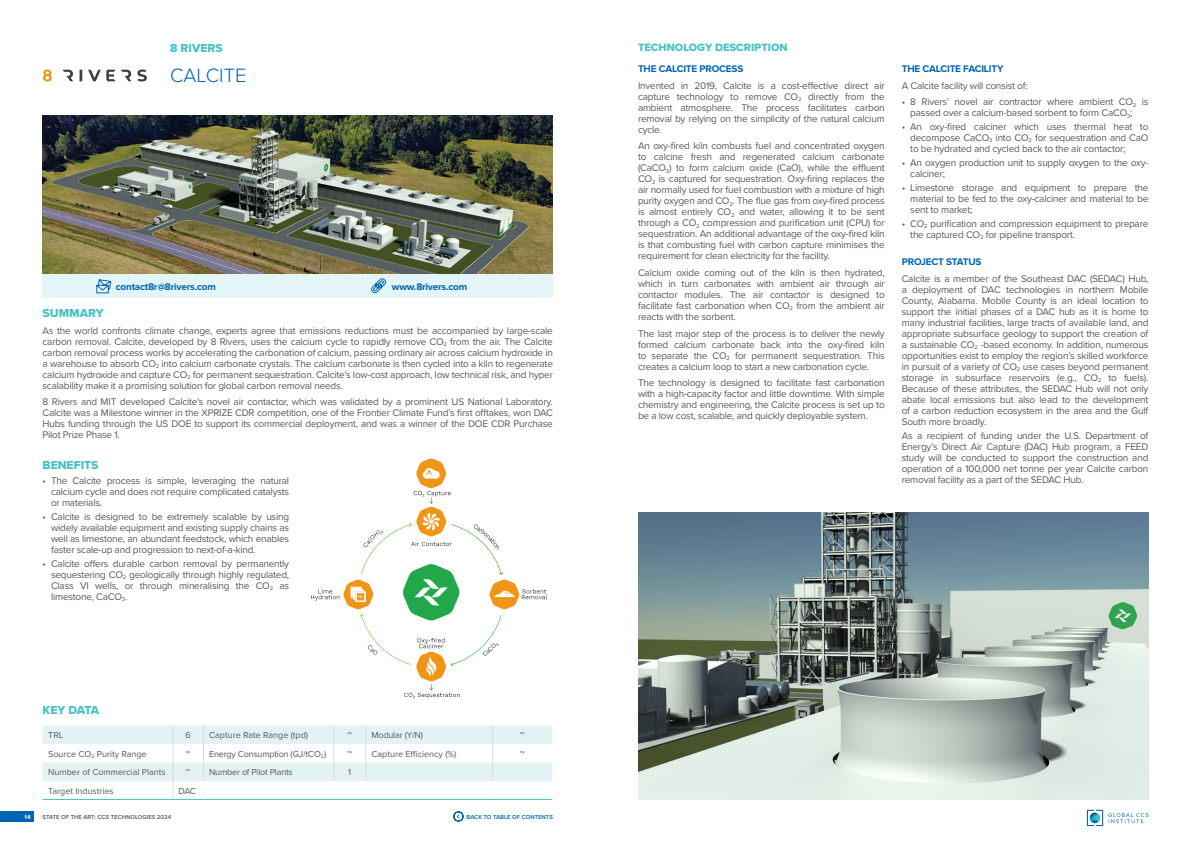
<style>
.page{position:relative;width:1191px;height:842px;background:#fff}
.page>*{position:absolute;margin:0;border:0;box-sizing:border-box;transform-origin:0 0}
.t1{font:300 20px "Proxima Nova";color:#0064b0}
.t2{font:12px "Proxima Nova Extrabld";color:#47c2c4}
.t3{font:11px "Proxima Nova Extrabld";color:#47c2c4}
.t4{font:10px/11px "Proxima Nova";letter-spacing:-.02em;color:#58595b;text-align:justify}
.t5{font:700 10px "Proxima Nova";letter-spacing:-.02em;color:#0064b0}
.t6{font:9px "Proxima Nova";color:#58595b}
.t7{font:9px "Proxima Nova";letter-spacing:-.02em;color:#58595b}
.t8{font:600 6px "Proxima Nova";color:#58595b}
.t9{font:600 6px "Proxima Nova";color:#0064b0}
.t10{font:700 6px "Proxima Nova";color:#fff}
</style>
<div class="page">
<div style="left:0;top:812px;width:34px;height:10px;background:#0064b0"></div>
<svg style="left:1087px;top:810px;width:61px;height:16px"></svg>
<svg style="left:453px;top:811px;width:10px;height:10px"></svg>
<img style="left:43px;top:116px;width:510px;height:158px">
<div style="left:43px;top:274px;width:510px;height:24px;background:#e3f5f6"></div>
<svg style="left:96px;top:279px;width:16px;height:15px"></svg>
<svg style="left:371px;top:278px;width:15px;height:16px"></svg>
<hr style="left:43px;top:799px;width:130px;height:1px;background:#47c2c4">
<hr style="left:173px;top:799px;width:30px;height:1px;background:#47c2c4">
<hr style="left:203px;top:799px;width:131px;height:1px;background:#47c2c4">
<hr style="left:334px;top:799px;width:32px;height:1px;background:#47c2c4">
<hr style="left:366px;top:799px;width:127px;height:1px;background:#47c2c4">
<hr style="left:493px;top:799px;width:59px;height:1px;background:#47c2c4">
<svg style="left:43px;top:726px;width:509px;height:73px"></svg>
<svg style="left:43px;top:69px;width:9px;height:12px"></svg>
<svg style="left:63px;top:70px;width:10px;height:11px"></svg>
<svg style="left:121px;top:70px;width:10px;height:11px"></svg>
<svg style="left:80px;top:70px;width:2px;height:11px"></svg>
<svg style="left:137px;top:69px;width:10px;height:12px"></svg>
<svg style="left:88px;top:70px;width:27px;height:11px"></svg>
<svg style="left:311px;top:458px;width:236px;height:240px"></svg>
<img style="left:638px;top:512px;width:510px;height:287px">
<p class="t2" style="left:170px;top:39px;width:54px">8 RIVERS</p>
<h1 class="t1" style="left:170px;top:60px;width:78px">CALCITE</h1>
<p class="t2" style="left:43px;top:304px;width:63px">SUMMARY</p>
<p class="t5" style="left:116px;top:281px;width:102px">contact8r@8rivers.com</p>
<p class="t5" style="left:392px;top:281px;width:77px">www.8rivers.com</p>
<p class="t4" style="left:43px;top:324px;width:512px">As the world confronts climate change, experts agree that emissions reductions must be accompanied by large-scale carbon removal. Calcite, developed by 8 Rivers, uses the calcium cycle to rapidly remove CO<sub>2</sub> from the air. The Calcite carbon removal process works by accelerating the carbonation of calcium, passing ordinary air across calcium hydroxide in a warehouse to absorb CO<sub>2</sub> into calcium carbonate crystals. The calcium carbonate is then cycled into a kiln to regenerate calcium hydroxide and capture CO<sub>2</sub> for permanent sequestration. Calcite's low-cost approach, low technical risk, and hyper scalability make it a promising solution for global carbon removal needs.</p>
<p class="t4" style="left:43px;top:396px;width:512px">8 Rivers and MIT developed Calcite's novel air contactor, which was validated by a prominent US National Laboratory.<br>Calcite was a Milestone winner in the XPRIZE CDR competition, one of the Frontier Climate Fund’s first offtakes, won DAC Hubs funding through the US DOE to support its commercial deployment, and was a winner of the DOE CDR Purchase Pilot Prize Phase 1.</p>
<p class="t4" style="left:51px;top:475px;width:240px;text-indent:-8px">• The Calcite process is simple, leveraging the natural calcium cycle and does not require complicated catalysts or materials.</p>
<p class="t4" style="left:51px;top:511px;width:240px;text-indent:-8px">• Calcite is designed to be extremely scalable by using widely available equipment and existing supply chains as well as limestone, an abundant feedstock, which enables faster scale-up and progression to next-of-a-kind.</p>
<p class="t4" style="left:51px;top:558px;width:240px;text-indent:-8px">• Calcite offers durable carbon removal by permanently sequestering CO<sub>2</sub> geologically through highly regulated, Class VI wells, or through mineralising the CO<sub>2</sub> as limestone, CaCO<sub>3</sub>.</p>
<p class="t2" style="left:43px;top:456px;width:57px">BENEFITS</p>
<p class="t2" style="left:43px;top:701px;width:58px">KEY DATA</p>
<p class="t6" style="left:48px;top:729px;width:17px">TRL</p>
<p class="t6" style="left:185px;top:729px;width:7px">6</p>
<p class="t6" style="left:209px;top:729px;width:101px">Capture Rate Range (tpd)</p>
<p class="t6" style="left:347px;top:729px;width:6px">~</p>
<p class="t7" style="left:371px;top:729px;width:53px">Modular (Y/N)</p>
<p class="t6" style="left:520px;top:729px;width:6px">~</p>
<p class="t6" style="left:48px;top:747px;width:100px">Source CO<sub>2</sub> Purity Range</p>
<p class="t6" style="left:186px;top:747px;width:6px">~</p>
<p class="t7" style="left:209px;top:747px;width:119px">Energy Consumption (GJ/tCO<sub>2</sub>)</p>
<p class="t6" style="left:347px;top:747px;width:6px">~</p>
<p class="t6" style="left:371px;top:747px;width:86px">Capture Efficiency (%)</p>
<p class="t6" style="left:520px;top:747px;width:6px">~</p>
<p class="t6" style="left:48px;top:766px;width:119px">Number of Commercial Plants</p>
<p class="t6" style="left:186px;top:766px;width:6px">~</p>
<p class="t7" style="left:209px;top:766px;width:85px">Number of Pilot Plants</p>
<p class="t6" style="left:348px;top:766px;width:5px">1</p>
<p class="t6" style="left:48px;top:784px;width:67px">Target Industries</p>
<p class="t6" style="left:179px;top:784px;width:19px">DAC</p>
<p class="t10" style="left:25px;top:813px;width:8px">14</p>
<p class="t8" style="left:43px;top:812px;width:130px">STATE OF THE ART: CCS TECHNOLOGIES 2024</p>
<p class="t9" style="left:466px;top:812px;width:88px">BACK TO TABLE OF CONTENTS</p>
<p class="t3" style="left:638px;top:39px;width:151px">TECHNOLOGY DESCRIPTION</p>
<p class="t5" style="left:638px;top:63px;width:107px">THE CALCITE PROCESS</p>
<p class="t4" style="left:638px;top:79px;width:248px">Invented in 2019, Calcite is a cost-effective direct air capture technology to remove CO<sub>2</sub> directly from the ambient atmosphere. The process facilitates carbon removal by relying on the simplicity of the natural calcium cycle.</p>
<p class="t4" style="left:638px;top:140px;width:248px">An oxy-fired kiln combusts fuel and concentrated oxygen to calcine fresh and regenerated calcium carbonate (CaCO<sub>3</sub>) to form calcium oxide (CaO), while the effluent CO<sub>2</sub> is captured for sequestration. Oxy-firing replaces the air normally used for fuel combustion with a mixture of high purity oxygen and CO<sub>2</sub>. The flue gas from oxy-fired process is almost entirely CO<sub>2</sub> and water, allowing it to be sent through a CO<sub>2</sub> compression and purification unit (CPU) for sequestration. An additional advantage of the oxy-fired kiln is that combusting fuel with carbon capture minimises the requirement for clean electricity for the facility.</p>
<p class="t4" style="left:638px;top:267px;width:248px">Calcium oxide coming out of the kiln is then hydrated, which in turn carbonates with ambient air through air contactor modules. The air contactor is designed to facilitate fast carbonation when CO<sub>2</sub> from the ambient air reacts with the sorbent.</p>
<p class="t4" style="left:638px;top:327px;width:248px">The last major step of the process is to deliver the newly formed calcium carbonate back into the oxy-fired kiln to separate the CO<sub>2</sub> for permanent sequestration. This creates a calcium loop to start a new carbonation cycle.</p>
<p class="t4" style="left:638px;top:377px;width:248px">The technology is designed to facilitate fast carbonation with a high-capacity factor and little downtime. With simple chemistry and engineering, the Calcite process is set up to be a low cost, scalable, and quickly deployable system.</p>
<p class="t5" style="left:901px;top:63px;width:103px">THE CALCITE FACILITY</p>
<p class="t4" style="left:901px;top:79px;width:127px">A Calcite facility will consist of:</p>
<p class="t4" style="left:910px;top:96px;width:240px;text-indent:-9px">• 8 Rivers’ novel air contractor where ambient CO<sub>2</sub> is passed over a calcium-based sorbent to form CaCO<sub>3</sub>;</p>
<p class="t4" style="left:910px;top:121px;width:240px;text-indent:-8px">• An oxy-fired calciner which uses thermal heat to decompose CaCO<sub>3</sub> into CO<sub>2</sub> for sequestration and CaO to be hydrated and cycled back to the air contactor;</p>
<p class="t4" style="left:910px;top:157px;width:240px;text-indent:-8px">• An oxygen production unit to supply oxygen to the oxy&shy;calciner;</p>
<p class="t4" style="left:910px;top:181px;width:240px;text-indent:-8px">• Limestone storage and equipment to prepare the material to be fed to the oxy-calciner and material to be sent to market;</p>
<p class="t4" style="left:910px;top:217px;width:240px;text-indent:-8px">• CO<sub>2</sub> purification and compression equipment to prepare the captured CO<sub>2</sub> for pipeline transport.</p>
<p class="t5" style="left:901px;top:256px;width:81px">PROJECT STATUS</p>
<p class="t4" style="left:901px;top:273px;width:248px">Calcite is a member of the Southeast DAC (SEDAC) Hub, a deployment of DAC technologies in northern Mobile County, Alabama. Mobile County is an ideal location to support the initial phases of a DAC hub as it is home to many industrial facilities, large tracts of available land, and appropriate subsurface geology to support the creation of a sustainable CO<sub>2</sub> -based economy. In addition, numerous opportunities exist to employ the region’s skilled workforce in pursuit of a variety of CO<sub>2</sub> use cases beyond permanent storage in subsurface reservoirs (e.g., CO<sub>2</sub> to fuels).<br>Because of these attributes, the SEDAC Hub will not only abate local emissions but also lead to the development of a carbon reduction ecosystem in the area and the Gulf South more broadly.</p>
<p class="t4" style="left:901px;top:429px;width:248px">As a recipient of funding under the U.S. Department of Energy’s Direct Air Capture (DAC) Hub program, a FEED study will be conducted to support the construction and operation of a 100,000 net tonne per year Calcite carbon removal facility as a part of the SEDAC Hub.</p>
</div>
